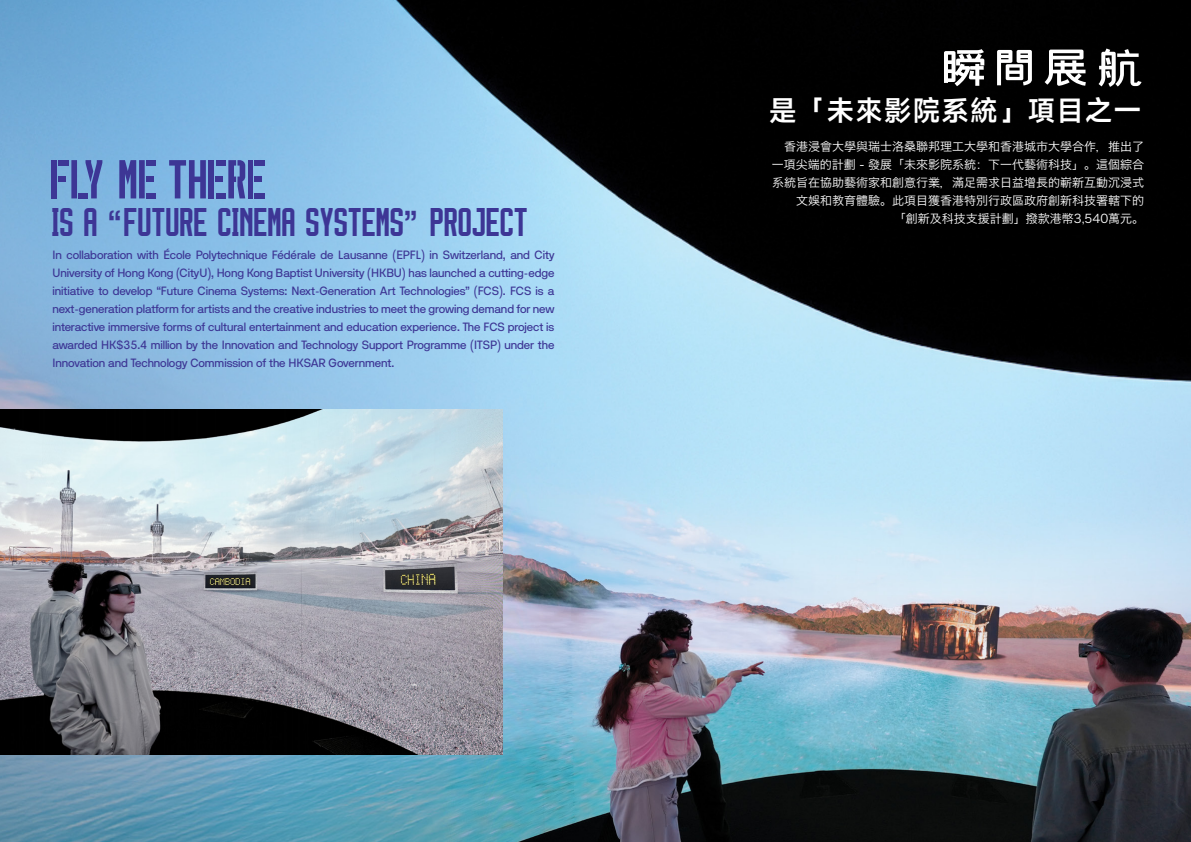
<style>
.page{position:relative;width:1191px;height:842px;background:#fff}
.page>*{position:absolute;margin:0;border:0;box-sizing:border-box;transform-origin:0 0}
.t1{font:32px "Thernaly";color:#3d3695}
.t2{font:600 28px "Mi Sans";letter-spacing:.025em;color:#fff}
.t3{font:12px/18px "Magnetik";color:#3d3695;text-align:justify}
.t4{font:12px/18px "Hiragino Sans CNS W3";color:#fff;text-align:right}
.s1{font-family:"Magnetik";font-size:36px}
</style>
<div class="page">
<img style="left:0;top:0;width:1191px;height:842px">
<img style="left:0;top:410px;width:502px;height:344px">
<svg style="left:119px;top:160px;width:34px;height:38px"></svg>
<div style="left:146px;top:160px;width:10px;height:6px;background:#3d3695"></div>
<div style="left:146px;top:193px;width:10px;height:5px;background:#3d3695"></div>
<div style="left:52px;top:160px;width:5px;height:38px;background:#3d3695"></div>
<svg style="left:59px;top:160px;width:18px;height:38px"></svg>
<div style="left:78px;top:193px;width:10px;height:5px;background:#3d3695"></div>
<svg style="left:85px;top:160px;width:17px;height:38px"></svg>
<svg style="left:169px;top:160px;width:37px;height:38px"></svg>
<div style="left:209px;top:160px;width:5px;height:38px;background:#3d3695"></div>
<div style="left:215px;top:177px;width:8px;height:5px;background:#3d3695"></div>
<div style="left:215px;top:193px;width:10px;height:5px;background:#3d3695"></div>
<div style="left:215px;top:160px;width:10px;height:6px;background:#3d3695"></div>
<div style="left:248px;top:160px;width:5px;height:38px;background:#3d3695"></div>
<div style="left:254px;top:177px;width:8px;height:5px;background:#3d3695"></div>
<div style="left:254px;top:160px;width:11px;height:6px;background:#3d3695"></div>
<div style="left:254px;top:193px;width:11px;height:5px;background:#3d3695"></div>
<svg style="left:228px;top:160px;width:17px;height:38px"></svg>
<svg style="left:944px;top:49px;width:40px;height:37px"></svg>
<svg style="left:997px;top:50px;width:35px;height:35px"></svg>
<svg style="left:1044px;top:50px;width:41px;height:36px"></svg>
<svg style="left:1098px;top:49px;width:43px;height:38px"></svg>
<h1 class="t1" style="left:52px;top:206px;width:478px">IS A <span class="s1">“</span> FUTURE CINEMA SYSTEMS<span class="s1">”</span> PROJECT</h1>
<p class="t3" style="left:52px;top:246px;width:503px">In collaboration with École Polytechnique Fédérale de Lausanne (EPFL) in Switzerland, and City University of Hong Kong (CityU), Hong Kong Baptist University (HKBU) has launched a cutting-edge initiative to develop “Future Cinema Systems: Next-Generation Art Technologies” (FCS). FCS is a next-generation platform for artists and the creative industries to meet the growing demand for new interactive immersive forms of cultural entertainment and education experience. The FCS project is awarded HK$35.4 million by the Innovation and Technology Support Programme (ITSP) under the Innovation and Technology Commission of the HKSAR Government.</p>
<h2 class="t2" style="left:769px;top:92px;width:374px">是「未來影院系統」項目之一</h2>
<p class="t4" style="left:772px;top:136px;width:374px">香港浸會大學與瑞士洛桑聯邦理工大學和香港城市大學合作，推出了一項尖端的計劃 - 發展「未來影院系統：下一代藝術科技」。這個綜合系統旨在協助藝術家和創意行業，滿足需求日益增長的嶄新互動沉浸式文娛和教育體驗。此項目獲香港特別行政區政府創新科技署轄下的<br>「創新及科技支援計劃」撥款港幣3,540萬元。</p>
</div>
